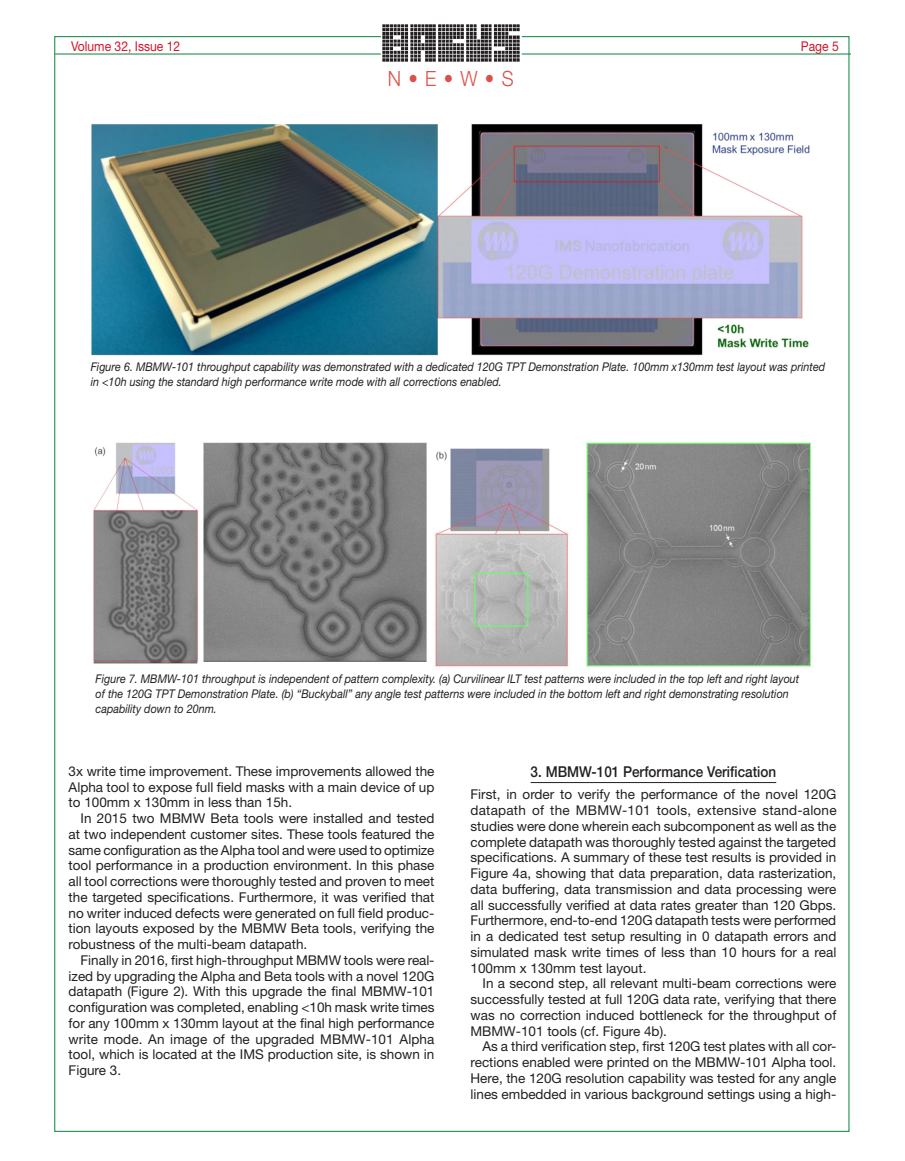
<style>
.page{position:relative;width:905px;height:1161px;background:#fff}
.page>*{position:absolute;margin:0;border:0;box-sizing:border-box;transform-origin:0 0}
.t1{font:300 21px "Helvetica Neue";color:#db5149;scale:.9 1}
.Subhead__1{font:500 15px "Helvetica Neue";color:#231f20;scale:.9 1}
.body{font:13.5px/15.8px "Helvetica Neue";color:#231f20;text-align:justify}
.body_no_indent{font:13.5px/15.8px "Helvetica Neue";color:#231f20;text-align:justify}
.t2{font:13.5px "Helvetica Neue";color:#d2162e;scale:.9 1}
.Figs{font:italic 12px/15px "Helvetica Neue";color:#231f20;scale:.9 1}
</style>
<div class="page">
<hr style="left:530px;top:782px;width:246px;height:1px;background:#231f20">
<img style="left:91px;top:124px;width:719px;height:232px">
<img style="left:93px;top:443px;width:718px;height:225px">
<hr style="left:55px;top:54px;width:795px;height:1px;background:#088439">
<div style="left:381px;top:20px;width:141px;height:52px;background:#fff"></div>
<img style="left:383px;top:24px;width:137px;height:37px">
<p class="t2" style="left:71px;top:38px;width:123px">Volume 32, Issue 12</p>
<p class="t2" style="left:800px;top:38px;width:44px">Page 5</p>
<h1 class="t1" style="left:388px;top:66px;width:141px">N • E • W • S</h1>
<p class="Figs" style="left:91px;top:359px;width:817px">Figure 6. MBMW-101 throughput capability was demonstrated with a dedicated 120G TPT Demonstration Plate. 100mm x130mm test layout was printed in &lt;10h using the standard high performance write mode with all corrections enabled.</p>
<p class="Figs" style="left:96px;top:671px;width:783px">Figure 7. MBMW-101 throughput is independent of pattern complexity. (a) Curvilinear ILT test patterns were included in the top left and right layout of the 120G TPT Demonstration Plate. (b) “Buckyball” any angle test patterns were included in the bottom left and right demonstrating resolution capability down to 20nm.</p>
<p class="body" style="left:69px;top:763px;width:367px">3x write time improvement. These improvements allowed the Alpha tool to expose full field masks with a main device of up to 100mm x 130mm in less than 15h.</p>
<p class="body" style="left:69px;top:810px;width:367px;text-indent:12px">In 2015 two MBMW Beta tools were installed and tested at two independent customer sites. These tools featured the same configuration as the Alpha tool and were used to optimize tool performance in a production environment. In this phase all tool corrections were thoroughly tested and proven to meet the targeted specifications. Furthermore, it was verified that no writer induced defects were generated on full field produc&shy;tion layouts exposed by the MBMW Beta tools, verifying the robustness of the multi-beam datapath.</p>
<p class="body" style="left:69px;top:952px;width:367px;text-indent:12px">Finally in 2016, first high-throughput MBMW tools were real&shy;ized by upgrading the Alpha and Beta tools with a novel 120G datapath (Figure 2). With this upgrade the final MBMW-101 configuration was completed, enabling &lt;10h mask write times for any 100mm x 130mm layout at the final high performance write mode. An image of the upgraded MBMW-101 Alpha tool, which is located at the IMS production site, is shown in Figure 3.</p>
<p class="Subhead__1" style="left:530px;top:763px;width:274px">3. MBMW-101 Performance Verification</p>
<p class="body_no_indent" style="left:470px;top:787px;width:367px">First, in order to verify the performance of the novel 120G datapath of the MBMW-101 tools, extensive stand-alone studies were done wherein each subcomponent as well as the complete datapath was thoroughly tested against the targeted specifications. A summary of these test results is provided in Figure 4a, showing that data preparation, data rasterization, data buffering, data transmission and data processing were all successfully verified at data rates greater than 120 Gbps.<br>Furthermore, end-to-end 120G datapath tests were performed in a dedicated test setup resulting in 0 datapath errors and simulated mask write times of less than 10 hours for a real 100mm x 130mm test layout.</p>
<p class="body" style="left:470px;top:976px;width:367px;text-indent:12px">In a second step, all relevant multi-beam corrections were successfully tested at full 120G data rate, verifying that there was no correction induced bottleneck for the throughput of MBMW-101 tools (cf. Figure 4b).</p>
<p class="body" style="left:470px;top:1039px;width:367px;text-indent:12px">As a third verification step, first 120G test plates with all cor&shy;rections enabled were printed on the MBMW-101 Alpha tool.<br>Here, the 120G resolution capability was tested for any angle lines embedded in various background settings using a high-</p>
</div>
